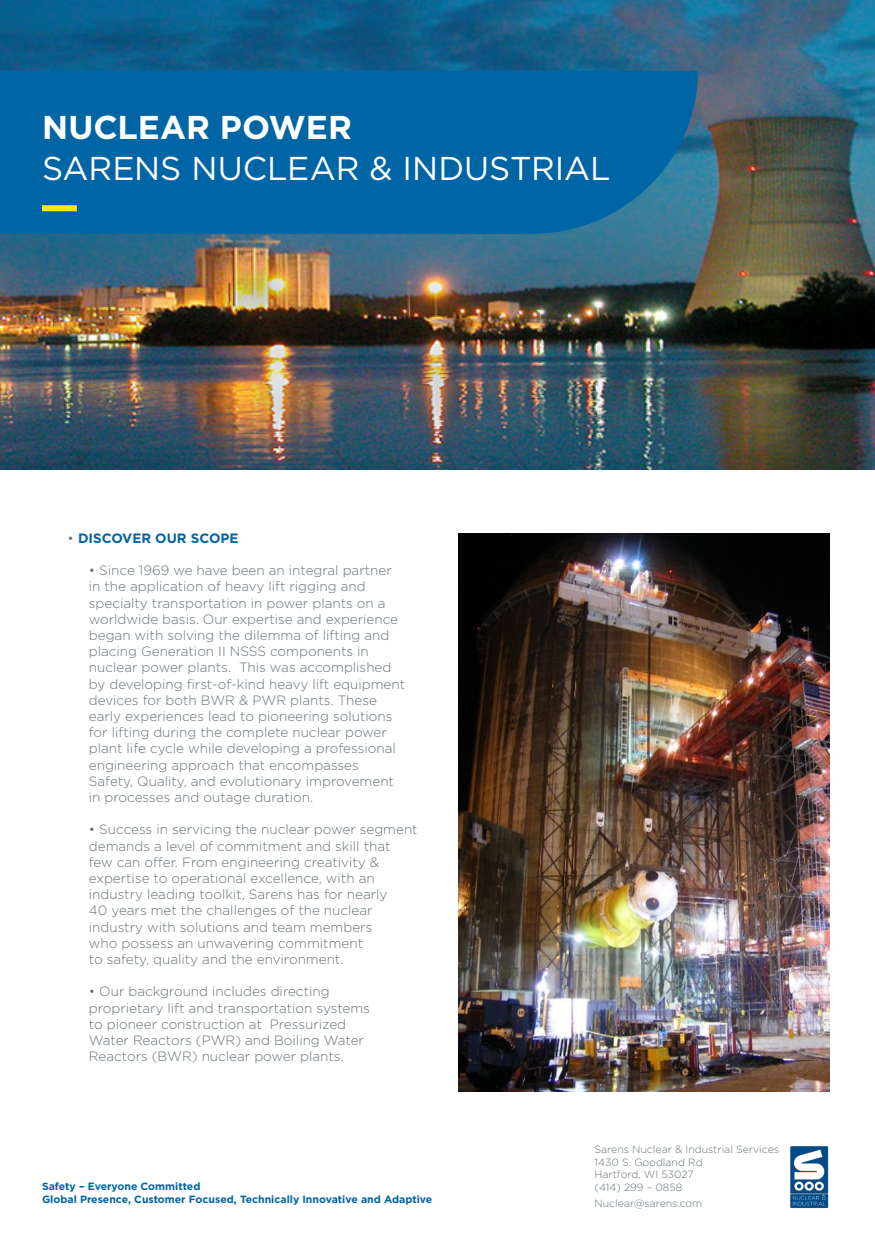
<style>
.page{position:relative;width:875px;height:1245px;background:#fff}
.page>*{position:absolute;margin:0;border:0;box-sizing:border-box;transform-origin:0 0}
.t1{font:33px "Gotham";color:#fff}
.t2{font:700 33px "Gotham";color:#fff}
.t3{font:300 13.5px/16.2px "Gotham";color:#667279}
.t4{font:700 13.5px "Gotham";color:#0065a4}
.t5{font:300 10.5px "Gotham";color:#667279}
.t6{font:700 10.5px "Gotham";color:#0065a4}
.s1{font-weight:300;color:#667279}
</style>
<div class="page">
<img style="left:0;top:0;width:875px;height:469px">
<img style="left:458px;top:533px;width:371px;height:558px">
<div style="left:0;top:71px;width:698px;height:163px;background:#0065a4"></div>
<div style="left:42px;top:205px;width:35px;height:6px;background:#ffe422"></div>
<img style="left:790px;top:1146px;width:39px;height:62px">
<p class="t2" style="left:42px;top:106px;width:312px">NUCLEAR POWER</p>
<p class="t1" style="left:42px;top:148px;width:570px">SARENS NUCLEAR &amp; INDUSTRIAL</p>
<p class="t4" style="left:68px;top:529px;width:173px"><span class="s1">•</span> DISCOVER OUR SCOPE</p>
<p class="t3" style="left:89px;top:562px;width:318px">• Since 1969 we have been an integral partner in the application of heavy lift rigging and specialty transportation in power plants on a worldwide basis. Our expertise and experience began with solving the dilemma of lifting and placing Generation II NSSS components in nuclear power plants. This was accomplished by developing first-of-kind heavy lift equipment devices for both BWR &amp; PWR plants. These early experiences lead to pioneering solutions for lifting during the complete nuclear power plant life cycle while developing a professional engineering approach that encompasses Safety, Quality, and evolutionary improvement in processes and outage duration.</p>
<p class="t3" style="left:89px;top:821px;width:330px">• Success in servicing the nuclear power segment demands a level of commitment and skill that few can offer. From engineering creativity &amp; expertise to operational excellence, with an industry leading toolkit, Sarens has for nearly<br>40 years met the challenges of the nuclear industry with solutions and team members<br>who possess an unwavering commitment<br>to safety, quality and the environment.</p>
<p class="t3" style="left:89px;top:983px;width:283px">• Our background includes directing proprietary lift and transportation systems to pioneer construction at Pressurized Water Reactors (PWR) and Boiling Water Reactors (BWR) nuclear power plants.</p>
<p class="t6" style="left:42px;top:1180px;width:160px">Safety – Everyone Committed</p>
<p class="t6" style="left:42px;top:1192px;width:392px">Global Presence, Customer Focused, Technically Innovative and Adaptive</p>
<p class="t5" style="left:595px;top:1142px;width:186px">Sarens Nuclear &amp; Industrial Services</p>
<p class="t5" style="left:595px;top:1155px;width:110px">1430 S. Goodland Rd</p>
<p class="t5" style="left:595px;top:1168px;width:101px">Hartford, WI 53027</p>
<p class="t5" style="left:595px;top:1180px;width:89px">(414) 299 – 0858</p>
<p class="t5" style="left:595px;top:1196px;width:109px">Nuclear@sarens.com</p>
</div>
